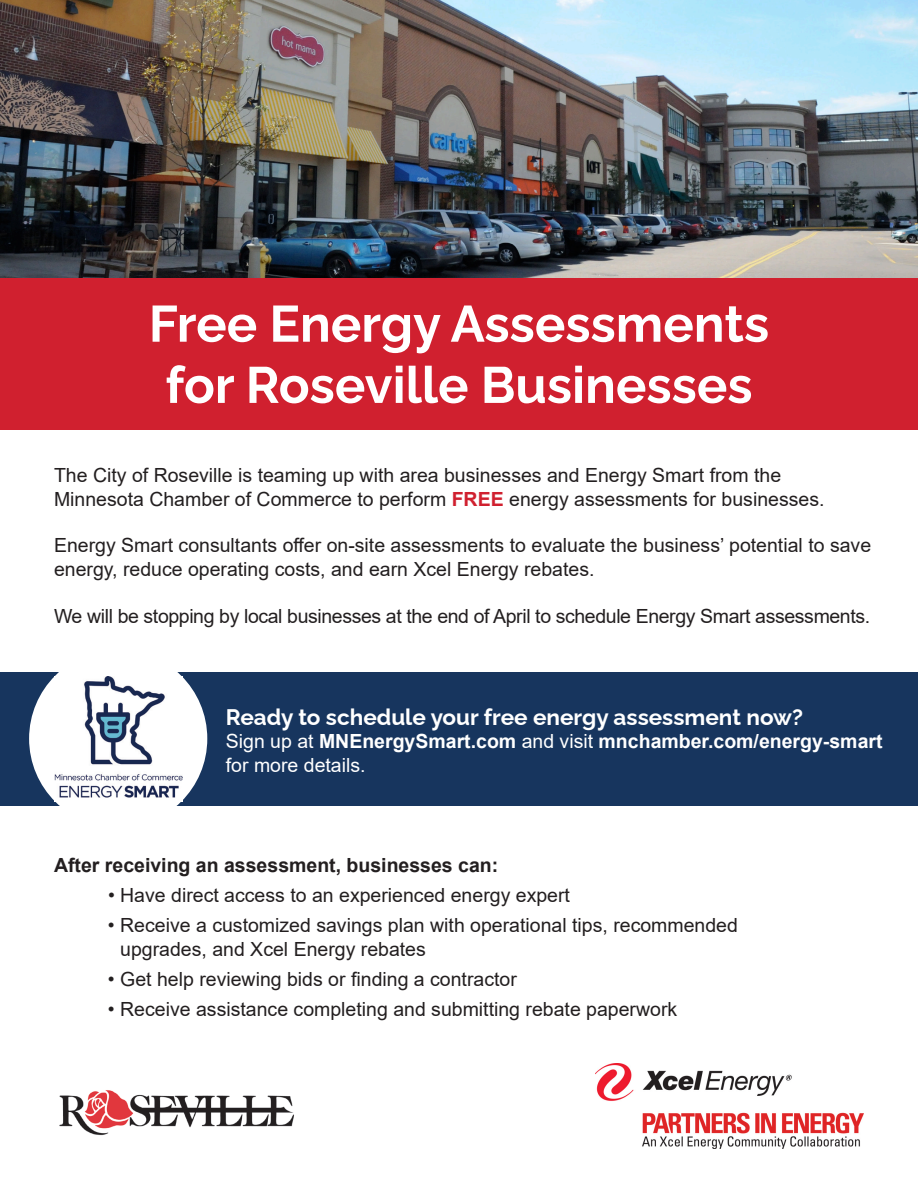
<style>
.page{position:relative;width:918px;height:1188px;background:#fff}
.page>*{position:absolute;margin:0;border:0;box-sizing:border-box;transform-origin:0 0}
.t1{font:100 51px/61.2px "Raleway";color:#fff;text-align:center}
.t2{font:100 22.5px "Raleway";color:#fff}
.t3{font:19.5px/23.4px "Arial";color:#231f20}
.t4{font:19.5px "Arial";letter-spacing:-.02em;color:#231f20}
.t5{font:700 19.5px/23.4px "Arial";color:#fff}
.t6{font:700 19.5px "Arial";color:#231f20}
.s1{font-weight:700;color:#d0202f}
.s2{font-weight:400}
</style>
<div class="page">
<div style="left:0;top:672px;width:918px;height:134px;background:#17355e"></div>
<img style="left:0;top:0;width:918px;height:279px">
<div style="left:0;top:279px;width:918px;height:151px;background:#d0202f"></div>
<img style="left:59px;top:1090px;width:235px;height:46px">
<img style="left:596px;top:1063px;width:268px;height:86px">
<div style="left:29px;top:650px;width:178px;height:178px;background:#fff;border-radius:50%"></div>
<img style="left:54px;top:676px;width:128px;height:122px">
<p class="t1" style="left:149px;top:287px;width:622px">Free Energy Assessments for Roseville Businesses</p>
<p class="t3" style="left:54px;top:464px;width:772px">The City of Roseville is teaming up with area businesses and Energy Smart from the<br>Minnesota Chamber of Commerce to perform <span class="s1">FREE</span> energy assessments for businesses.</p>
<p class="t3" style="left:54px;top:534px;width:819px">Energy Smart consultants offer on-site assessments to evaluate the business’ potential to save energy, reduce operating costs, and earn Xcel Energy rebates.</p>
<p class="t4" style="left:54px;top:602px;width:818px">We will be stopping by local businesses at the end of April to schedule Energy Smart assessments.</p>
<p class="t2" style="left:226px;top:699px;width:579px">Ready to schedule your free energy assessment now?</p>
<p class="t5" style="left:226px;top:730px;width:658px"><span class="s2">Sign up at</span> MNEnergySmart.com <span class="s2">and visit</span> mnchamber.com/energy-smart <span class="s2">for more details.</span></p>
<p class="t6" style="left:54px;top:852px;width:446px">After receiving an assessment, businesses can:</p>
<p class="t3" style="left:108px;top:884px;width:464px">• Have direct access to an experienced energy expert</p>
<p class="t3" style="left:120px;top:914px;width:619px;text-indent:-12px">• Receive a customized savings plan with operational tips, recommended upgrades, and Xcel Energy rebates</p>
<p class="t3" style="left:108px;top:967px;width:410px">• Get help reviewing bids or finding a contractor</p>
<p class="t3" style="left:108px;top:997px;width:571px">• Receive assistance completing and submitting rebate paperwork</p>
</div>
